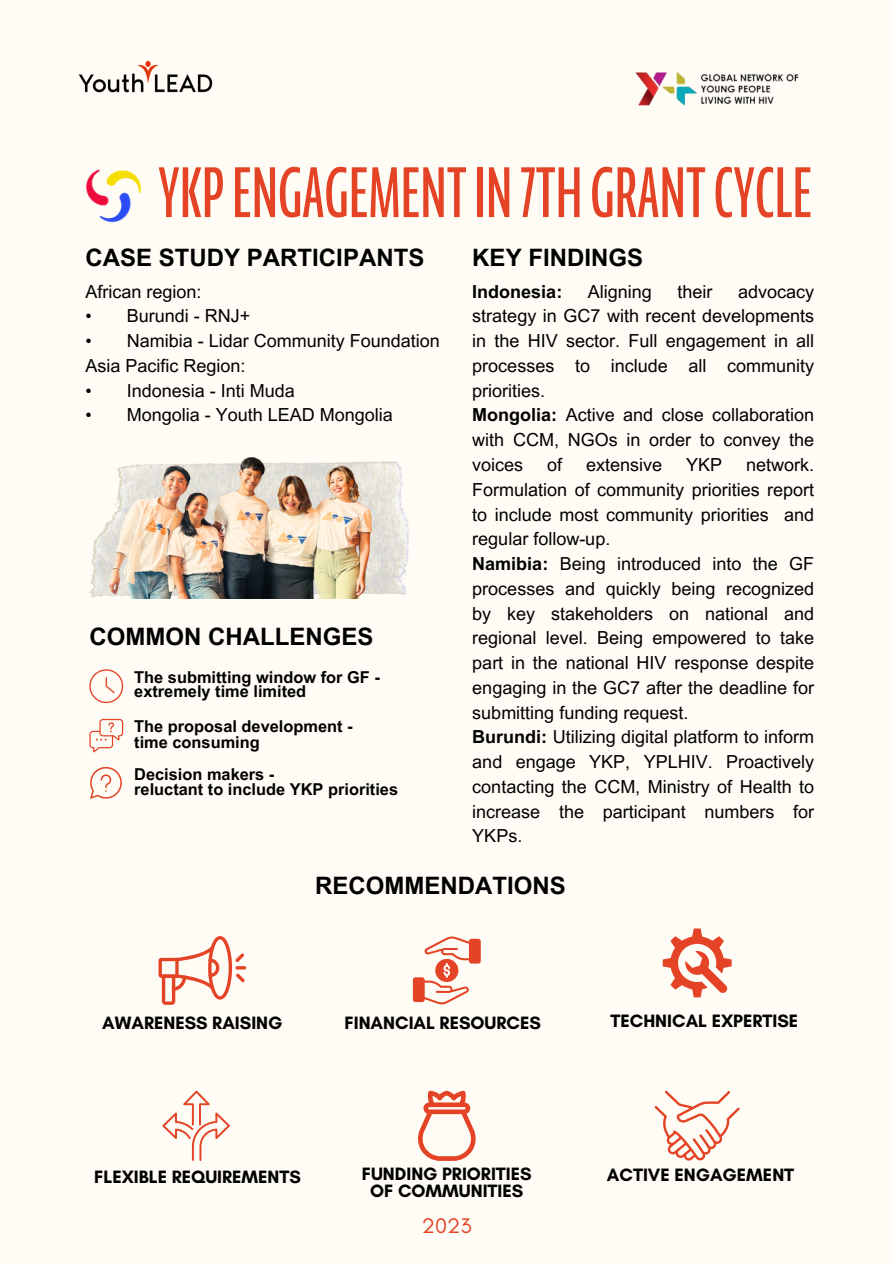
<style>
.page{position:relative;width:894px;height:1264px;background:#fff}
.page>*{position:absolute;margin:0;border:0;box-sizing:border-box;transform-origin:0 0}
.t1{font:85.35px "Greta Sans Compressed DL";color:#e44325}
.t2{font:700 24px "Arial MT Pro";color:#000}
.t3{font:21.45px "Glacial Indifference";color:#e44325}
.t4{font:700 18.3px "Glacial Indifference";color:#000}
.t5{font:18px/24.8px "Arial MT Pro";color:#000;text-align:justify}
.t6{font:700 18px "Arial MT Pro";color:#000}
.t7{font:700 16.35px "Arial MT Pro";color:#000}
.s1{font-weight:700}
</style>
<div class="page">
<div style="left:0;top:0;width:893px;height:1263px;background:#fffcf6"></div>
<img style="left:78px;top:60px;width:135px;height:33px">
<img style="left:635px;top:72px;width:164px;height:34px">
<img style="left:86px;top:169px;width:56px;height:54px">
<img style="left:89px;top:512px;width:320px;height:87px">
<img style="left:98px;top:457px;width:305px;height:141px">
<svg style="left:89px;top:669px;width:34px;height:34px"></svg>
<svg style="left:89px;top:719px;width:34px;height:33px"></svg>
<svg style="left:90px;top:767px;width:32px;height:31px"></svg>
<svg style="left:158px;top:936px;width:88px;height:68px"></svg>
<svg style="left:413px;top:936px;width:67px;height:68px"></svg>
<svg style="left:662px;top:928px;width:69px;height:69px"></svg>
<svg style="left:162px;top:1090px;width:68px;height:70px"></svg>
<svg style="left:417px;top:1090px;width:59px;height:70px"></svg>
<svg style="left:654px;top:1090px;width:85px;height:70px"></svg>
<p class="t1" style="left:158px;top:132px;width:655px">YKPENGAGEMENTIN7THGRANTCYCLE</p>
<p class="t2" style="left:472px;top:248px;width:172px">KEY FINDINGS</p>
<p class="t6" style="left:472px;top:284px;width:91px">Indonesia:</p>
<p class="t5" style="left:587px;top:281px;width:65px">Aligning</p>
<p class="t5" style="left:677px;top:281px;width:36px">their</p>
<p class="t2" style="left:85px;top:248px;width:340px">CASE STUDY PARTICIPANTS</p>
<p class="t5" style="left:85px;top:281px;width:117px">African region:</p>
<p class="t5" style="left:85px;top:306px;width:166px">• Burundi - RNJ+</p>
<p class="t5" style="left:85px;top:331px;width:356px">• Namibia - Lidar Community Foundation</p>
<p class="t5" style="left:85px;top:355px;width:161px">Asia Pacific Region:</p>
<p class="t5" style="left:85px;top:380px;width:211px">• Indonesia - Inti Muda</p>
<p class="t5" style="left:85px;top:405px;width:309px">• Mongolia - Youth LEAD Mongolia</p>
<p class="t5" style="left:472px;top:281px;width:343px;text-indent:266px">advocacy strategy in GC7 with recent developments in the HIV sector. Full engagement in all processes to include all community priorities.</p>
<p class="t5" style="left:472px;top:405px;width:343px"><span class="s1">Mongolia:</span> Active and close collaboration with CCM, NGOs in order to convey the voices</p>
<p class="t5" style="left:547px;top:454px;width:16px">of</p>
<p class="t5" style="left:586px;top:454px;width:77px">extensive</p>
<p class="t5" style="left:686px;top:454px;width:37px">YKP</p>
<p class="t5" style="left:472px;top:454px;width:343px;text-indent:274px">network.<br>Formulation of community priorities report to include most community priorities and regular follow-up.</p>
<p class="t5" style="left:472px;top:553px;width:343px"><span class="s1">Namibia:</span> Being introduced into the GF processes and quickly being recognized by key stakeholders on national and regional level. Being empowered to take part in the national HIV response despite engaging in the GC7 after the deadline for submitting funding request.</p>
<p class="t5" style="left:472px;top:727px;width:343px"><span class="s1">Burundi:</span> Utilizing digital platform to inform and engage YKP, YPLHIV. Proactively contacting the CCM, Ministry of Health to increase the participant numbers for YKPs.</p>
<p class="t2" style="left:89px;top:627px;width:285px">COMMON CHALLENGES</p>
<p class="t7" style="left:134px;top:670px;width:247px">The submitting window for GF -</p>
<p class="t7" style="left:134px;top:685px;width:173px">extremely time limited</p>
<p class="t7" style="left:134px;top:720px;width:220px">The proposal development -</p>
<p class="t7" style="left:134px;top:736px;width:127px">time consuming</p>
<p class="t7" style="left:134px;top:767px;width:142px">Decision makers -</p>
<p class="t7" style="left:134px;top:783px;width:265px">reluctant to include YKP priorities</p>
<p class="t2" style="left:315px;top:876px;width:252px">RECOMMENDATIONS</p>
<p class="t4" style="left:102px;top:1011px;width:182px">AWARENESS RAISING</p>
<p class="t4" style="left:344px;top:1011px;width:198px">FINANCIAL RESOURCES</p>
<p class="t4" style="left:610px;top:1009px;width:189px">TECHNICAL EXPERTISE</p>
<p class="t4" style="left:94px;top:1165px;width:208px">FLEXIBLE REQUIREMENTS</p>
<p class="t4" style="left:362px;top:1162px;width:171px">FUNDING PRIORITIES</p>
<p class="t4" style="left:370px;top:1179px;width:154px">OF COMMUNITIES</p>
<p class="t3" style="left:422px;top:1212px;width:51px">2023</p>
<p class="t4" style="left:606px;top:1163px;width:189px">ACTIVE ENGAGEMENT</p>
</div>
